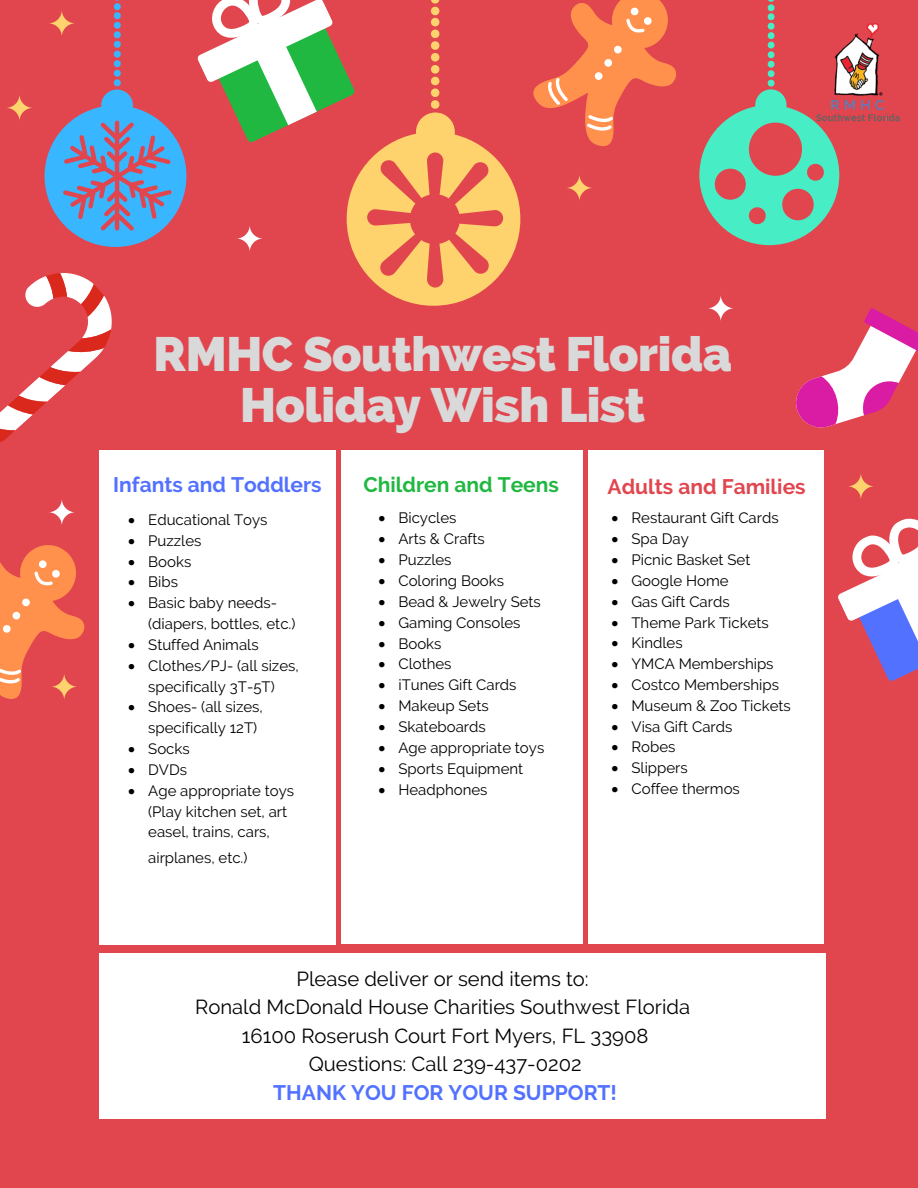
<style>
.page{position:relative;width:918px;height:1188px;background:#e1464f}
.page>*{position:absolute;margin:0;border:0;box-sizing:border-box;transform-origin:0 0}
.t1{font:800 48px/51.3px "Raleway";letter-spacing:-.01em;color:#d9d9d9;text-align:center}
.t2{font:700 21px "Raleway";color:#5271ff}
.t3{font:700 21px "Raleway";color:#e1464f}
.t4{font:700 21px "Raleway";color:#20b841}
.t5{font:20.25px/28.2px "Raleway";color:#000;text-align:center}
.t6{font:15px/20.9px "Raleway";color:#000}
</style>
<div class="page">
<svg style="left:0;top:514px;width:100px;height:199px"></svg>
<svg style="left:838px;top:518px;width:80px;height:163px"></svg>
<svg style="left:45px;top:0;width:141px;height:247px"></svg>
<svg style="left:0;top:273px;width:112px;height:169px"></svg>
<svg style="left:197px;top:0;width:721px;height:428px"></svg>
<svg style="left:6px;top:94px;width:27px;height:27px"></svg>
<svg style="left:707px;top:295px;width:27px;height:27px"></svg>
<svg style="left:566px;top:174px;width:27px;height:27px"></svg>
<svg style="left:48px;top:10px;width:27px;height:27px"></svg>
<svg style="left:48px;top:499px;width:27px;height:27px"></svg>
<svg style="left:51px;top:673px;width:27px;height:27px"></svg>
<svg style="left:847px;top:473px;width:27px;height:27px"></svg>
<img style="left:816px;top:24px;width:90px;height:97px">
<div style="left:341px;top:450px;width:242px;height:494px;background:#fff"></div>
<div style="left:100px;top:450px;width:236px;height:495px;background:#fff"></div>
<div style="left:589px;top:450px;width:235px;height:494px;background:#fff"></div>
<div style="left:99px;top:953px;width:727px;height:165px;background:#fff"></div>
<h1 class="t1" style="left:153px;top:328px;width:580px">RMHC Southwest Florida<br>Holiday Wish List</h1>
<h2 class="t2" style="left:113px;top:472px;width:210px">Infants and Toddlers</h2>
<p class="t6" style="left:128px;top:509px;width:141px">• Educational Toys</p>
<p class="t6" style="left:128px;top:530px;width:75px">• Puzzles</p>
<p class="t6" style="left:128px;top:551px;width:65px">• Books</p>
<p class="t6" style="left:128px;top:572px;width:51px">• Bibs</p>
<p class="t6" style="left:148px;top:593px;width:149px;text-indent:-20px">• Basic baby needs-(diapers, bottles, etc.)</p>
<p class="t6" style="left:128px;top:634px;width:132px">• Stuffed Animals</p>
<p class="t6" style="left:128px;top:655px;width:172px;text-align:center">• Clothes/PJ- (all sizes, specifically 3T-5T)</p>
<p class="t6" style="left:148px;top:697px;width:116px;text-indent:-20px">• Shoes- (all sizes, specifically 12T)</p>
<p class="t6" style="left:128px;top:738px;width:63px">• Socks</p>
<p class="t6" style="left:128px;top:759px;width:60px">• DVDs</p>
<p class="t6" style="left:148px;top:780px;width:147px;text-indent:-20px">• Age appropriate toys (Play kitchen set, art easel, trains, cars,</p>
<p class="t6" style="left:148px;top:848px;width:101px">airplanes, etc.)</p>
<h2 class="t4" style="left:363px;top:472px;width:197px">Children and Teens</h2>
<p class="t6" style="left:378px;top:508px;width:80px">• Bicycles</p>
<p class="t6" style="left:378px;top:529px;width:108px">• Arts &amp; Crafts</p>
<p class="t6" style="left:378px;top:549px;width:75px">• Puzzles</p>
<p class="t6" style="left:378px;top:570px;width:127px">• Coloring Books</p>
<p class="t6" style="left:378px;top:591px;width:164px">• Bead &amp; Jewelry Sets</p>
<p class="t6" style="left:378px;top:612px;width:144px">• Gaming Consoles</p>
<p class="t6" style="left:378px;top:633px;width:65px">• Books</p>
<p class="t6" style="left:378px;top:654px;width:75px">• Clothes</p>
<p class="t6" style="left:378px;top:675px;width:140px">• iTunes Gift Cards</p>
<p class="t6" style="left:378px;top:695px;width:112px">• Makeup Sets</p>
<p class="t6" style="left:378px;top:716px;width:109px">• Skateboards</p>
<p class="t6" style="left:378px;top:737px;width:167px">• Age appropriate toys</p>
<p class="t6" style="left:378px;top:758px;width:146px">• Sports Equipment</p>
<p class="t6" style="left:378px;top:779px;width:111px">• Headphones</p>
<h2 class="t3" style="left:608px;top:474px;width:200px">Adults and Families</h2>
<p class="t6" style="left:611px;top:508px;width:169px">• Restaurant Gift Cards</p>
<p class="t6" style="left:611px;top:529px;width:79px">• Spa Day</p>
<p class="t6" style="left:611px;top:549px;width:140px">• Picnic Basket Set</p>
<p class="t6" style="left:611px;top:570px;width:119px">• Google Home</p>
<p class="t6" style="left:611px;top:591px;width:120px">• Gas Gift Cards</p>
<p class="t6" style="left:611px;top:612px;width:159px">• Theme Park Tickets</p>
<p class="t6" style="left:611px;top:633px;width:73px">• Kindles</p>
<p class="t6" style="left:611px;top:653px;width:164px">• YMCA Memberships</p>
<p class="t6" style="left:611px;top:674px;width:169px">• Costco Memberships</p>
<p class="t6" style="left:611px;top:695px;width:181px">• Museum &amp; Zoo Tickets</p>
<p class="t6" style="left:611px;top:716px;width:122px">• Visa Gift Cards</p>
<p class="t6" style="left:611px;top:737px;width:66px">• Robes</p>
<p class="t6" style="left:611px;top:758px;width:78px">• Slippers</p>
<p class="t6" style="left:611px;top:778px;width:130px">• Coffee thermos</p>
<h3 class="t5" style="left:195px;top:965px;width:496px">Please deliver or send items to:<br>Ronald McDonald House Charities Southwest Florida 16100 Roserush Court Fort Myers, FL 33908<br>Questions: Call 239-437-0202</h3>
<h2 class="t2" style="left:273px;top:1080px;width:345px">THANK YOU FOR YOUR SUPPORT!</h2>
</div>
